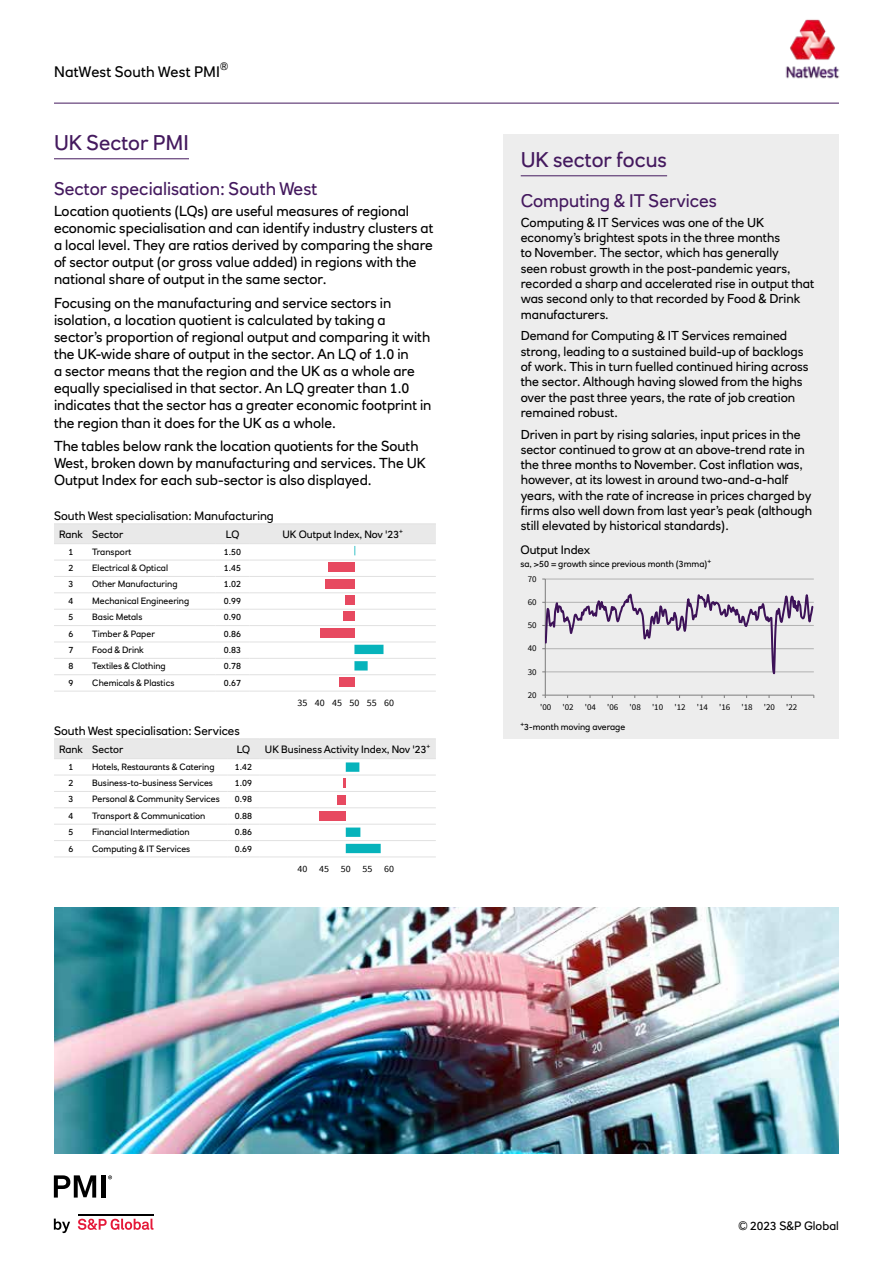
<style>
.page{position:relative;width:893px;height:1263px;background:#fff}
.page>*{position:absolute;margin:0;border:0;box-sizing:border-box;transform-origin:0 0}
.t1{font:21px "RN House Sans";color:#44195e}
.t2{font:18px "RN House Sans";color:#44195e}
.t3{font:15px "RN House Sans";letter-spacing:.01em;color:#000}
.t4{font:14.25px/17.1px "RN House Sans";color:#000}
.t5{font:12.75px/15.3px "RN House Sans";color:#000}
.t6{font:12px "RN House Sans";color:#000}
.t7{font:10.5px "RN House Sans";color:#000}
.t8{font:9.75px "Source Sans Pro";letter-spacing:.005em;color:#000}
.t9{font:9.45px "Source Sans Pro";letter-spacing:.005em;color:#000;scale:1.05 1}
.t10{font:9px "RN House Sans";color:#000}
.t11{font:8.85px "Source Sans Pro";letter-spacing:-.005em;color:#000}
.t12{font:6.3px "RN House Sans";color:#000}
</style>
<div class="page">
<hr style="left:54px;top:103px;width:785px;height:1px;background:#44195e">
<img style="left:785px;top:19px;width:55px;height:60px">
<svg style="left:54px;top:1218px;width:16px;height:15px"></svg>
<svg style="left:78px;top:1218px;width:75px;height:12px"></svg>
<hr style="left:78px;top:1213px;width:75px;height:2px;background:#000">
<svg style="left:54px;top:1175px;width:42px;height:22px"></svg>
<div style="left:101px;top:1175px;width:5px;height:22px;background:#000"></div>
<svg style="left:108px;top:1175px;width:4px;height:4px"></svg>
<div style="left:504px;top:194px;width:335px;height:544px;background:#ededed"></div>
<hr style="left:54px;top:159px;width:135px;height:1px;background:#44195e">
<hr style="left:54px;top:523px;width:34px;height:1px;background:#e1e1e1">
<hr style="left:88px;top:523px;width:128px;height:1px;background:#e1e1e1">
<hr style="left:216px;top:523px;width:34px;height:1px;background:#e1e1e1">
<hr style="left:250px;top:523px;width:186px;height:1px;background:#e1e1e1">
<hr style="left:54px;top:674px;width:34px;height:1px;background:#e1e1e1">
<hr style="left:88px;top:674px;width:128px;height:1px;background:#e1e1e1">
<hr style="left:216px;top:674px;width:34px;height:1px;background:#e1e1e1">
<hr style="left:250px;top:674px;width:186px;height:1px;background:#e1e1e1">
<hr style="left:54px;top:691px;width:34px;height:1px;background:#e1e1e1">
<hr style="left:88px;top:691px;width:128px;height:1px;background:#e1e1e1">
<hr style="left:216px;top:691px;width:34px;height:1px;background:#e1e1e1">
<hr style="left:250px;top:691px;width:186px;height:1px;background:#e1e1e1">
<div style="left:339px;top:678px;width:15px;height:9px;background:#e74960"></div>
<svg style="left:54px;top:524px;width:382px;height:146px"></svg>
<hr style="left:54px;top:738px;width:34px;height:1px;background:#e1e1e1">
<hr style="left:88px;top:738px;width:139px;height:1px;background:#e1e1e1">
<hr style="left:227px;top:738px;width:32px;height:1px;background:#e1e1e1">
<hr style="left:259px;top:738px;width:177px;height:1px;background:#e1e1e1">
<hr style="left:54px;top:856px;width:34px;height:1px;background:#e1e1e1">
<hr style="left:88px;top:856px;width:139px;height:1px;background:#e1e1e1">
<hr style="left:227px;top:856px;width:32px;height:1px;background:#e1e1e1">
<hr style="left:259px;top:856px;width:177px;height:1px;background:#e1e1e1">
<svg style="left:54px;top:739px;width:382px;height:114px"></svg>
<div style="left:504px;top:134px;width:335px;height:60px;background:#ededed"></div>
<hr style="left:521px;top:176px;width:146px;height:1px;background:#44195e">
<hr style="left:545px;top:579px;width:269px;height:1px;background:#bfbfbf">
<hr style="left:545px;top:579px;width:1px;height:116px;background:#868686">
<hr style="left:545px;top:695px;width:269px;height:1px;background:#868686">
<svg style="left:542px;top:592px;width:272px;height:82px"></svg>
<img style="left:54px;top:907px;width:785px;height:247px">
<p class="t7" style="left:220px;top:59px;width:10px">®</p>
<p class="t3" style="left:54px;top:63px;width:167px">NatWest South West PMI</p>
<h1 class="t1" style="left:54px;top:130px;width:136px">UK Sector PMI</h1>
<h2 class="t2" style="left:54px;top:177px;width:265px">Sector specialisation: South West</h2>
<p class="t4" style="left:54px;top:202px;width:381px">Location quotients (LQs) are useful measures of regional economic specialisation and can identify industry clusters at a local level. They are ratios derived by comparing the share of sector output (or gross value added) in regions with the national share of output in the same sector.</p>
<p class="t4" style="left:54px;top:294px;width:379px">Focusing on the manufacturing and service sectors in isolation, a location quotient is calculated by taking a sector’s proportion of regional output and comparing it with the UK-wide share of output in the sector. An LQ of 1.0 in<br>a sector means that the region and the UK as a whole are equally specialised in that sector. An LQ greater than 1.0 indicates that the sector has a greater economic footprint in the region than it does for the UK as a whole.</p>
<p class="t4" style="left:54px;top:437px;width:373px">The tables below rank the location quotients for the South<br>West, broken down by manufacturing and services. The UK<br>Output Index for each sub-sector is also displayed.</p>
<p class="t6" style="left:54px;top:508px;width:221px">South West specialisation: Manufacturing</p>
<p class="t7" style="left:59px;top:527px;width:66px">Rank Sector</p>
<p class="t7" style="left:226px;top:527px;width:15px">LQ</p>
<p class="t7" style="left:282px;top:527px;width:122px">UK Output Index, Nov '23<sup>+</sup></p>
<p class="t10" style="left:69px;top:546px;width:6px">1</p>
<p class="t10" style="left:92px;top:546px;width:41px">Transport</p>
<p class="t10" style="left:224px;top:546px;width:19px">1.50</p>
<p class="t10" style="left:69px;top:562px;width:6px">2</p>
<p class="t10" style="left:92px;top:562px;width:77px">Electrical &amp; Optical</p>
<p class="t10" style="left:224px;top:562px;width:19px">1.45</p>
<p class="t10" style="left:69px;top:579px;width:6px">3</p>
<p class="t10" style="left:92px;top:579px;width:87px">Other Manufacturing</p>
<p class="t10" style="left:224px;top:579px;width:19px">1.02</p>
<p class="t10" style="left:69px;top:595px;width:6px">4</p>
<p class="t10" style="left:92px;top:595px;width:99px">Mechanical Engineering</p>
<p class="t10" style="left:224px;top:595px;width:19px">0.99</p>
<p class="t10" style="left:69px;top:611px;width:6px">5</p>
<p class="t10" style="left:92px;top:611px;width:52px">Basic Metals</p>
<p class="t10" style="left:224px;top:611px;width:19px">0.90</p>
<p class="t10" style="left:69px;top:628px;width:6px">6</p>
<p class="t10" style="left:92px;top:628px;width:64px">Timber &amp; Paper</p>
<p class="t10" style="left:224px;top:628px;width:19px">0.86</p>
<p class="t10" style="left:69px;top:644px;width:6px">7</p>
<p class="t10" style="left:92px;top:644px;width:53px">Food &amp; Drink</p>
<p class="t10" style="left:224px;top:644px;width:19px">0.83</p>
<p class="t10" style="left:69px;top:661px;width:6px">8</p>
<p class="t10" style="left:92px;top:661px;width:75px">Textiles &amp; Clothing</p>
<p class="t10" style="left:224px;top:661px;width:19px">0.78</p>
<p class="t10" style="left:69px;top:677px;width:6px">9</p>
<p class="t10" style="left:92px;top:677px;width:84px">Chemicals &amp; Plastics</p>
<p class="t10" style="left:224px;top:677px;width:19px">0.67</p>
<p class="t8" style="left:298px;top:697px;width:98px">35 40 45 50 55 60</p>
<p class="t6" style="left:54px;top:723px;width:187px">South West specialisation: Services</p>
<p class="t7" style="left:59px;top:742px;width:66px">Rank Sector</p>
<p class="t7" style="left:237px;top:742px;width:15px">LQ</p>
<p class="t7" style="left:265px;top:742px;width:167px">UK Business Activity Index, Nov '23<sup>+</sup></p>
<p class="t10" style="left:69px;top:761px;width:6px">1</p>
<p class="t10" style="left:92px;top:761px;width:124px">Hotels, Restaurants &amp; Catering</p>
<p class="t10" style="left:235px;top:761px;width:19px">1.42</p>
<p class="t10" style="left:69px;top:777px;width:6px">2</p>
<p class="t10" style="left:92px;top:777px;width:122px">Business-to-business Services</p>
<p class="t10" style="left:235px;top:777px;width:19px">1.09</p>
<p class="t10" style="left:69px;top:794px;width:6px">3</p>
<p class="t10" style="left:92px;top:794px;width:129px">Personal &amp; Community Services</p>
<p class="t10" style="left:235px;top:794px;width:19px">0.98</p>
<p class="t10" style="left:69px;top:810px;width:6px">4</p>
<p class="t10" style="left:92px;top:810px;width:115px">Transport &amp; Communication</p>
<p class="t10" style="left:235px;top:810px;width:19px">0.88</p>
<p class="t10" style="left:69px;top:826px;width:6px">5</p>
<p class="t10" style="left:92px;top:826px;width:99px">Financial Intermediation</p>
<p class="t10" style="left:235px;top:826px;width:19px">0.86</p>
<p class="t10" style="left:69px;top:843px;width:6px">6</p>
<p class="t10" style="left:92px;top:843px;width:100px">Computing &amp; IT Services</p>
<p class="t10" style="left:235px;top:843px;width:19px">0.69</p>
<p class="t9" style="left:297px;top:863px;width:93px">40 45 50 55 60</p>
<h1 class="t1" style="left:521px;top:147px;width:148px">UK sector focus</h1>
<h2 class="t2" style="left:521px;top:190px;width:198px">Computing &amp; IT Services</h2>
<p class="t5" style="left:521px;top:215px;width:295px">Computing &amp; IT Services was one of the UK economy’s brightest spots in the three months<br>to November. The sector, which has generally<br>seen robust growth in the post-pandemic years, recorded a sharp and accelerated rise in output that was second only to that recorded by Food &amp; Drink manufacturers.</p>
<p class="t5" style="left:521px;top:328px;width:290px">Demand for Computing &amp; IT Services remained strong, leading to a sustained build-up of backlogs of work. This in turn fuelled continued hiring across the sector. Although having slowed from the highs over the past three years, the rate of job creation remained robust.</p>
<p class="t5" style="left:521px;top:426px;width:293px">Driven in part by rising salaries, input prices in the sector continued to grow at an above-trend rate in the three months to November. Cost inflation was, however, at its lowest in around two-and-a-half years, with the rate of increase in prices charged by firms also well down from last year’s peak (although still elevated by historical standards).</p>
<p class="t6" style="left:520px;top:542px;width:71px">Output Index</p>
<p class="t10" style="left:520px;top:558px;width:188px">sa, &gt;50 = growth since previous month (3mma)</p>
<p class="t12" style="left:707px;top:557px;width:5px">+</p>
<p class="t11" style="left:528px;top:573px;width:10px">70</p>
<p class="t11" style="left:528px;top:596px;width:10px">60</p>
<p class="t11" style="left:528px;top:619px;width:10px">50</p>
<p class="t11" style="left:528px;top:643px;width:10px">40</p>
<p class="t11" style="left:528px;top:666px;width:10px">30</p>
<p class="t11" style="left:528px;top:689px;width:10px">20</p>
<p class="t11" style="left:540px;top:701px;width:13px">'00</p>
<p class="t11" style="left:562px;top:701px;width:13px">'02</p>
<p class="t11" style="left:585px;top:701px;width:13px">'04</p>
<p class="t11" style="left:607px;top:701px;width:13px">'06</p>
<p class="t11" style="left:630px;top:701px;width:13px">'08</p>
<p class="t11" style="left:652px;top:701px;width:13px">'10</p>
<p class="t11" style="left:674px;top:701px;width:13px">'12</p>
<p class="t11" style="left:697px;top:701px;width:13px">'14</p>
<p class="t11" style="left:719px;top:701px;width:13px">'16</p>
<p class="t11" style="left:741px;top:701px;width:13px">'18</p>
<p class="t11" style="left:764px;top:701px;width:13px">'20</p>
<p class="t11" style="left:786px;top:701px;width:13px">'22</p>
<p class="t12" style="left:520px;top:719px;width:5px">+</p>
<p class="t10" style="left:524px;top:721px;width:103px">3-month moving average</p>
<p class="t6" style="left:739px;top:1218px;width:102px">© 2023 S&amp;P Global</p>
</div>
